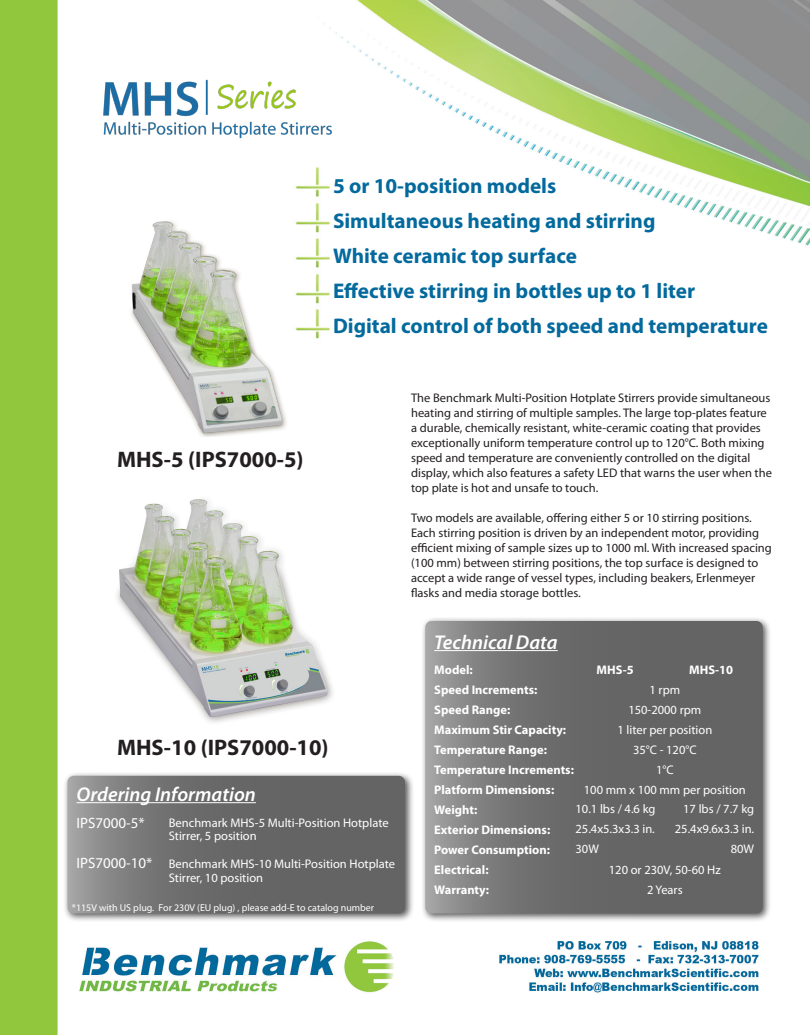
<style>
.page{position:relative;width:810px;height:1035px;background:#fff}
.page>*{position:absolute;margin:0;border:0;box-sizing:border-box;transform-origin:0 0}
.t1{font:700 22.5px "Myriad Pro";color:#231f20}
.t2{font:700 21.25px "Myriad Pro";color:#046a9d}
.t3{font:italic 600 20px "Myriad Pro";color:#fff}
.t4{font:15px "Myriad Pro";color:#fff}
.t5{font:12.5px/15px "Myriad Pro";color:#231f20}
.t6{font:12.5px/13.8px "Myriad Pro";color:#fff}
.t7{font:700 12.5px "Myriad Pro";color:#fff}
.t8{font:10px "Myriad Pro";color:#fff}
</style>
<div class="page">
<img style="left:0;top:0;width:810px;height:1035px">
<img style="left:93px;top:213px;width:220px;height:224px">
<img style="left:292px;top:308px;width:41px;height:36px">
<div style="left:63px;top:771px;width:351px;height:152px;background:#231f20;opacity:.75"></div>
<svg style="left:68px;top:776px;width:337px;height:138px;background:#6f6f6f"></svg>
<hr style="left:77px;top:802px;width:179px;height:1px;background:#fff">
<div style="left:411px;top:392px;width:366px;height:215px;background:#fff"></div>
<div style="left:117px;top:450px;width:188px;height:26px;background:#fff"></div>
<div style="left:117px;top:738px;width:229px;height:29px;background:#fff"></div>
<img style="left:68px;top:480px;width:310px;height:254px">
<img style="left:292px;top:171px;width:41px;height:137px">
<div style="left:421px;top:617px;width:351px;height:306px;background:#231f20;opacity:.75"></div>
<svg style="left:425px;top:621px;width:338px;height:293px;background:#707070"></svg>
<hr style="left:434px;top:650px;width:124px;height:1px;background:#fff">
<div style="left:68px;top:38px;width:203px;height:33px;background:#fff"></div>
<img style="left:88px;top:41px;width:266px;height:130px">
<p class="t1" style="left:117px;top:445px;width:188px">MHS-5 (IPS7000-5)</p>
<p class="t2" style="left:333px;top:172px;width:225px">5 or 10-position models</p>
<p class="t2" style="left:333px;top:207px;width:324px">Simultaneous heating and stirring</p>
<p class="t2" style="left:333px;top:242px;width:246px">White ceramic top surface</p>
<p class="t2" style="left:333px;top:277px;width:364px">Effective stirring in bottles up to 1 liter</p>
<p class="t2" style="left:333px;top:312px;width:436px">Digital control of both speed and temperature</p>
<p class="t5" style="left:411px;top:390px;width:362px">The Benchmark Multi-Position Hotplate Stirrers provide simultaneous heating and stirring of multiple samples. The large top-plates feature a durable, chemically resistant, white-ceramic coating that provides exceptionally uniform temperature control up to 120°C. Both mixing speed and temperature are conveniently controlled on the digital display, which also features a safety LED that warns the user when the top plate is hot and unsafe to touch.</p>
<p class="t5" style="left:411px;top:510px;width:362px">Two models are available, offering either 5 or 10 stirring positions.<br>Each stirring position is driven by an independent motor, providing efficient mixing of sample sizes up to 1000 ml. With increased spacing (100 mm) between stirring positions, the top surface is designed to accept a wide range of vessel types, including beakers, Erlenmeyer flasks and media storage bottles.</p>
<p class="t3" style="left:434px;top:629px;width:125px">Technical Data</p>
<p class="t1" style="left:117px;top:733px;width:213px">MHS-10 (IPS7000-10)</p>
<p class="t3" style="left:77px;top:781px;width:181px">Ordering Information</p>
<p class="t4" style="left:77px;top:814px;width:70px">IPS7000-5*</p>
<p class="t4" style="left:77px;top:854px;width:77px">IPS7000-10*</p>
<p class="t6" style="left:169px;top:815px;width:221px">Benchmark MHS-5 Multi-Position Hotplate<br>Stirrer, 5 position</p>
<p class="t6" style="left:169px;top:857px;width:228px">Benchmark MHS-10 Multi-Position Hotplate<br>Stirrer, 10 position</p>
<p class="t8" style="left:72px;top:901px;width:304px">*115V with US plug. For 230V (EU plug) , please add-E to catalog number</p>
<p class="t7" style="left:434px;top:662px;width:40px">Model:</p>
<p class="t7" style="left:434px;top:682px;width:105px">Speed Increments:</p>
<p class="t7" style="left:434px;top:702px;width:78px">Speed Range:</p>
<p class="t7" style="left:434px;top:722px;width:133px">Maximum Stir Capacity:</p>
<p class="t7" style="left:434px;top:742px;width:114px">Temperature Range:</p>
<p class="t7" style="left:434px;top:762px;width:141px">Temperature Increments:</p>
<p class="t7" style="left:434px;top:782px;width:122px">Platform Dimensions:</p>
<p class="t7" style="left:434px;top:802px;width:44px">Weight:</p>
<p class="t7" style="left:434px;top:822px;width:118px">Exterior Dimensions:</p>
<p class="t7" style="left:434px;top:842px;width:117px">Power Consumption:</p>
<p class="t7" style="left:434px;top:862px;width:56px">Electrical:</p>
<p class="t7" style="left:434px;top:882px;width:56px">Warranty:</p>
<p class="t7" style="left:597px;top:662px;width:39px">MHS-5</p>
<p class="t7" style="left:689px;top:662px;width:45px">MHS-10</p>
<p class="t6" style="left:650px;top:683px;width:32px">1 rpm</p>
<p class="t6" style="left:628px;top:703px;width:75px">150-2000 rpm</p>
<p class="t6" style="left:617px;top:723px;width:96px">1 liter per position</p>
<p class="t6" style="left:633px;top:743px;width:65px">35°C - 120°C</p>
<p class="t6" style="left:656px;top:763px;width:19px">1°C</p>
<p class="t6" style="left:584px;top:783px;width:164px">100 mm x 100 mm per position</p>
<p class="t6" style="left:576px;top:802px;width:81px">10.1 lbs / 4.6 kg</p>
<p class="t6" style="left:576px;top:822px;width:81px">25.4x5.3x3.3 in.</p>
<p class="t6" style="left:576px;top:842px;width:25px">30W</p>
<p class="t6" style="left:683px;top:802px;width:72px">17 lbs / 7.7 kg</p>
<p class="t6" style="left:675px;top:822px;width:81px">25.4x9.6x3.3 in.</p>
<p class="t6" style="left:731px;top:842px;width:25px">80W</p>
<p class="t6" style="left:609px;top:863px;width:114px">120 or 230V, 50-60 Hz</p>
<p class="t6" style="left:647px;top:883px;width:37px">2 Years</p>
</div>
